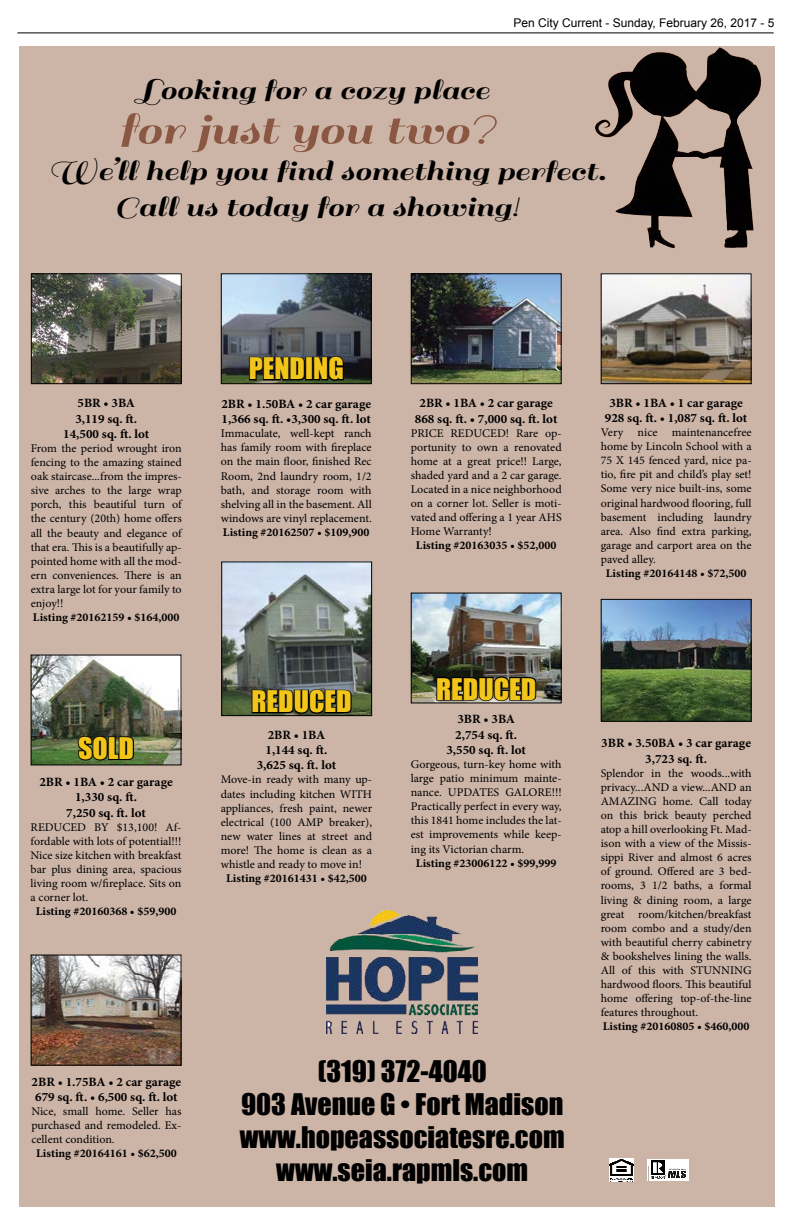
<style>
.page{position:relative;width:792px;height:1224px;background:#fff}
.page>*{position:absolute;margin:0;border:0;box-sizing:border-box;transform-origin:0 0}
.t1{font:47px "Sail";color:#8a5742;scale:1.23 1}
.t2{font:30.3px/36.4px "Sail";color:#000;scale:1.23 1}
.t3{font:27.4px/32.9px "Impact";color:#000;text-align:center}
.t4{font:27.4px "Impact";color:#f2c51b}
.t5{font:700 12.7px/15.3px "Minion Pro";color:#000;text-align:center}
.t6{font:12px "Arial";color:#000}
.t7{font:11.7px/14.1px "Minion Pro";color:#000;text-align:justify}
.t8{font:700 11.7px "Minion Pro";color:#000}
</style>
<div class="page">
<hr style="left:17px;top:32px;width:757px;height:1px;background:#000">
<div style="left:19px;top:46px;width:756px;height:1160px;background:#ccb4a7"></div>
<img style="left:33px;top:657px;width:147px;height:106px">
<div style="left:31px;top:655px;width:151px;height:110px;border:1px solid #000"></div>
<svg style="left:76px;top:735px;width:59px;height:27px;background:#364427"></svg>
<img style="left:413px;top:275px;width:147px;height:107px">
<div style="left:411px;top:273px;width:151px;height:111px;border:1px solid #000"></div>
<img style="left:223px;top:563px;width:147px;height:151px">
<div style="left:221px;top:561px;width:151px;height:155px;border:1px solid #000"></div>
<img style="left:603px;top:275px;width:147px;height:107px">
<div style="left:601px;top:273px;width:151px;height:111px;border:1px solid #000"></div>
<img style="left:223px;top:275px;width:147px;height:107px">
<div style="left:221px;top:273px;width:151px;height:111px;border:1px solid #000"></div>
<svg style="left:248px;top:356px;width:58px;height:25px"></svg>
<div style="left:305px;top:357px;width:8px;height:23px;border:2px solid #000"></div>
<svg style="left:312px;top:355px;width:33px;height:27px"></svg>
<img style="left:413px;top:595px;width:147px;height:106px">
<div style="left:411px;top:593px;width:151px;height:110px;border:1px solid #000"></div>
<img style="left:603px;top:601px;width:147px;height:119px">
<div style="left:601px;top:599px;width:151px;height:123px;border:1px solid #000"></div>
<img style="left:327px;top:911px;width:151px;height:123px">
<img style="left:595px;top:49px;width:123px;height:153px">
<img style="left:610px;top:1158px;width:23px;height:23px">
<img style="left:647px;top:1159px;width:42px;height:21px">
<img style="left:33px;top:275px;width:147px;height:107px">
<div style="left:31px;top:273px;width:151px;height:111px;border:1px solid #000"></div>
<img style="left:33px;top:957px;width:147px;height:107px">
<div style="left:31px;top:955px;width:151px;height:111px;border:1px solid #000"></div>
<svg style="left:435px;top:675px;width:103px;height:27px;background:#3d3c32"></svg>
<svg style="left:250px;top:688px;width:103px;height:27px;background:#31382b"></svg>
<p class="t6" style="left:513px;top:15px;width:263px">Pen City Current - Sunday, February 26, 2017 - 5</p>
<h2 class="t2" style="left:137px;top:73px;width:288px">Looking for a cozy place</h2>
<h1 class="t1" style="left:118px;top:103px;width:308px">for just you two?</h1>
<h2 class="t2" style="left:114px;top:153px;width:402px;text-indent:-66px">We’ll help you find something perfect.<br>Call us today for a showing!</h2>
<p class="t5" style="left:63px;top:396px;width:88px">5BR • 3BA<br>3,119 sq. ft.<br>14,500 sq. ft. lot</p>
<p class="t7" style="left:31px;top:441px;width:152px">From the period wrought iron fencing to the amazing stained oak staircase...from the impres&shy;sive arches to the large wrap porch, this beautiful turn of the century (20th) home offers all the beauty and elegance of that era. This is a beautifully ap&shy;pointed home with all the mod&shy;ern conveniences. There is an extra large lot for your family to enjoy!!</p>
<p class="t8" style="left:33px;top:609px;width:148px">Listing #20162159 • $164,000</p>
<h3 class="t4" style="left:78px;top:727px;width:57px">SOLD</h3>
<p class="t5" style="left:39px;top:774px;width:135px">2BR • 1BA • 2 car garage<br>1,330 sq. ft.<br>7,250 sq. ft. lot</p>
<p class="t7" style="left:31px;top:820px;width:152px">REDUCED BY $13,100! Af&shy;fordable with lots of potential!!!<br>Nice size kitchen with breakfast bar plus dining area, spacious living room w/fireplace. Sits on a corner lot.</p>
<p class="t8" style="left:36px;top:903px;width:142px">Listing #20160368 • $59,900</p>
<p class="t5" style="left:32px;top:1074px;width:151px;text-align:left">2BR • 1.75BA • 2 car garage<br>679 sq. ft. • 6,500 sq. ft. lot</p>
<p class="t7" style="left:31px;top:1105px;width:152px">Nice, small home. Seller has purchased and remodeled. Ex&shy;cellent condition.</p>
<p class="t8" style="left:36px;top:1146px;width:142px">Listing #20164161 • $62,500</p>
<h3 class="t4" style="left:249px;top:347px;width:97px">PENDING</h3>
<p class="t5" style="left:221px;top:396px;width:151px;text-align:left">2BR • 1.50BA • 2 car garage<br>1,366 sq. ft. •3,300 sq. ft. lot</p>
<p class="t7" style="left:221px;top:427px;width:152px">Immaculate, well-kept ranch has family room with fireplace on the main floor, finished Rec Room, 2nd laundry room, 1/2 bath, and storage room with shelving all in the basement. All windows are vinyl replacement.</p>
<p class="t8" style="left:223px;top:524px;width:148px">Listing #20162507 • $109,900</p>
<p class="t5" style="left:415px;top:396px;width:144px">2BR • 1BA • 2 car garage<br>868 sq. ft. • 7,000 sq. ft. lot</p>
<p class="t7" style="left:411px;top:426px;width:152px">PRICE REDUCED! Rare op&shy;portunity to own a renovated home at a great price!! Large, shaded yard and a 2 car garage.<br>Located in a nice neighborhood on a corner lot. Seller is moti&shy;vated and offering a 1 year AHS Home Warranty!</p>
<p class="t8" style="left:416px;top:538px;width:142px">Listing #20163035 • $52,000</p>
<p class="t5" style="left:605px;top:395px;width:144px">3BR • 1BA • 1 car garage<br>928 sq. ft. • 1,087 sq. ft. lot</p>
<p class="t7" style="left:601px;top:425px;width:152px">Very nice maintenancefree home by Lincoln School with a 75 X 145 fenced yard, nice pa&shy;tio, fire pit and child’s play set!<br>Some very nice built-ins, some original hardwood flooring, full basement including laundry area. Also find extra parking, garage and carport area on the paved alley.</p>
<p class="t8" style="left:606px;top:565px;width:142px">Listing #20164148 • $72,500</p>
<h3 class="t4" style="left:252px;top:680px;width:102px">REDUCED</h3>
<p class="t5" style="left:257px;top:727px;width:81px">2BR • 1BA<br>1,144 sq. ft.<br>3,625 sq. ft. lot</p>
<p class="t7" style="left:221px;top:773px;width:153px">Move-in ready with many up&shy;dates including kitchen WITH appliances, fresh paint, newer electrical (100 AMP breaker), new water lines at street and more! The home is clean as a whistle and ready to move in!</p>
<p class="t8" style="left:226px;top:870px;width:142px">Listing #20161431 • $42,500</p>
<h3 class="t4" style="left:436px;top:668px;width:102px">REDUCED</h3>
<p class="t5" style="left:446px;top:712px;width:81px">3BR • 3BA<br>2,754 sq. ft.<br>3,550 sq. ft. lot</p>
<p class="t7" style="left:411px;top:757px;width:152px">Gorgeous, turn-key home with large patio minimum mainte&shy;nance. UPDATES GALORE!!!<br>Practically perfect in every way, this 1841 home includes the lat&shy;est improvements while keep&shy;ing its Victorian charm.</p>
<p class="t8" style="left:416px;top:855px;width:142px">Listing #23006122 • $99,999</p>
<h3 class="t3" style="left:240px;top:1054px;width:326px">(319) 372-4040<br>903 Avenue G • Fort Madison www.hopeassociatesre.com www.seia.rapmls.com</h3>
<p class="t5" style="left:601px;top:736px;width:151px">3BR • 3.50BA • 3 car garage<br>3,723 sq. ft.</p>
<p class="t7" style="left:601px;top:766px;width:152px">Splendor in the woods...with privacy...AND a view...AND an AMAZING home. Call today on this brick beauty perched atop a hill overlooking Ft. Mad&shy;ison with a view of the Missis&shy;sippi River and almost 6 acres of ground. Offered are 3 bed&shy;rooms, 3 1/2 baths, a formal living &amp; dining room, a large great room/kitchen/breakfast room combo and a study/den with beautiful cherry cabinetry &amp; bookshelves lining the walls.<br>All of this with STUNNING hardwood floors. This beautiful home offering top-of-the-line features throughout.</p>
<p class="t8" style="left:603px;top:1018px;width:148px">Listing #20160805 • $460,000</p>
</div>
